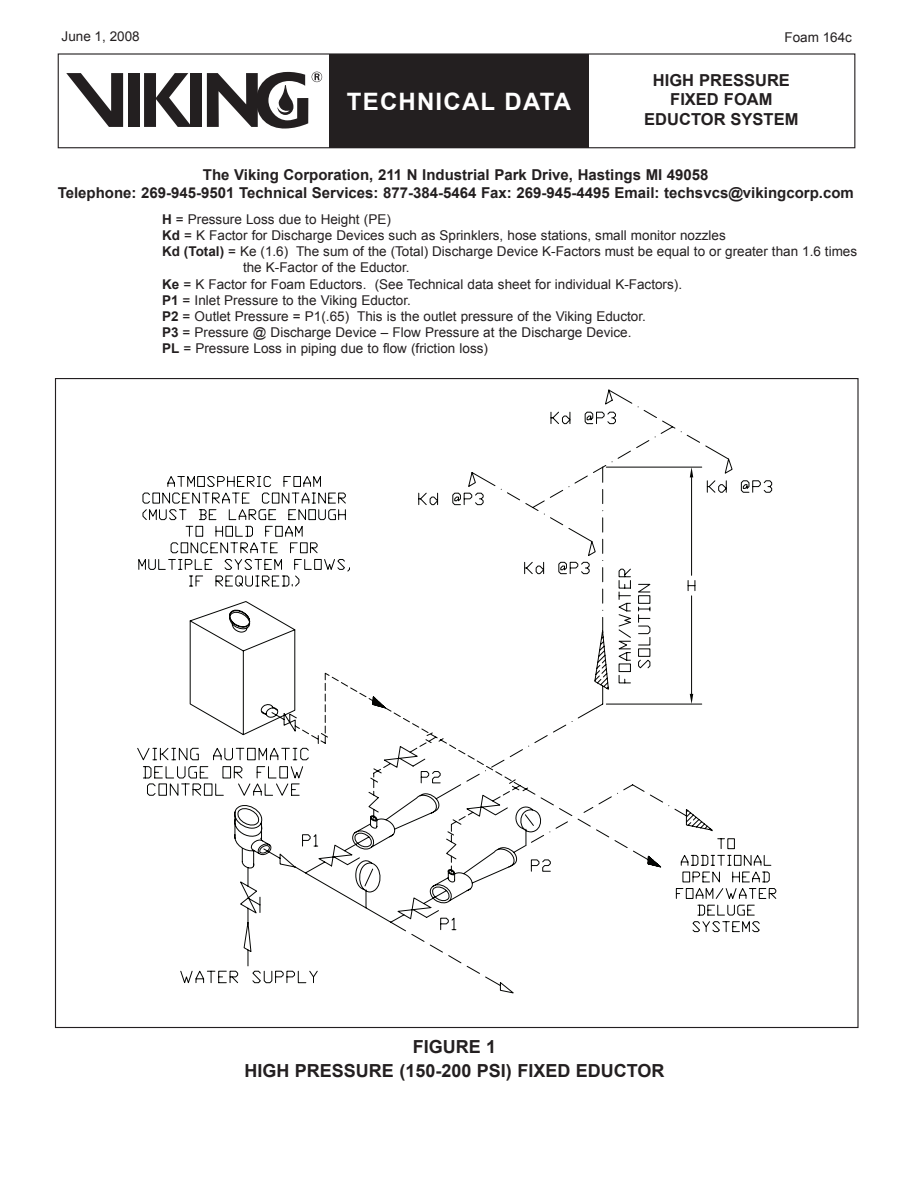
<style>
.page{position:relative;width:918px;height:1188px;background:#fff}
.page>*{position:absolute;margin:0;border:0;box-sizing:border-box;transform-origin:0 0}
.t1{font:700 24px "Arial";letter-spacing:.05em;color:#fff}
.t2{font:700 18px/24.9px "Arial";color:#231f20;text-align:center}
.t3{font:700 16.5px/19.5px "Arial";color:#231f20;text-align:center}
.t4{font:700 15px/18px "Arial";color:#231f20;text-align:center}
.t5{font:13.5px "Arial";color:#231f20}
.s1{font-weight:700}
</style>
<div class="page">
<div style="left:58px;top:53px;width:797px;height:95px;border:1px solid #231f20"></div>
<div style="left:329px;top:54px;width:259px;height:94px;background:#231f20"></div>
<div style="left:190px;top:73px;width:12px;height:54px;background:#231f20"></div>
<div style="left:128px;top:73px;width:12px;height:54px;background:#231f20"></div>
<svg style="left:144px;top:73px;width:46px;height:54px"></svg>
<svg style="left:66px;top:73px;width:57px;height:54px"></svg>
<svg style="left:207px;top:72px;width:115px;height:57px"></svg>
<svg style="left:180px;top:390px;width:592px;height:603px"></svg>
<svg style="left:137px;top:473px;width:515px;height:325px"></svg>
<svg style="left:195px;top:466px;width:508px;height:239px"></svg>
<svg style="left:690px;top:467px;width:3px;height:10px"></svg>
<svg style="left:676px;top:580px;width:100px;height:352px"></svg>
<p class="t5" style="left:62px;top:28px;width:80px">June 1, 2008</p>
<h1 class="t1" style="left:347px;top:85px;width:226px">TECHNICAL DATA</h1>
<p class="t5" style="left:784px;top:28px;width:69px">Foam 164c</p>
<p class="t3" style="left:644px;top:71px;width:156px">HIGH PRESSURE<br>FIXED FOAM<br>EDUCTOR SYSTEM</p>
<p class="t4" style="left:58px;top:166px;width:798px">The Viking Corporation, 211 N Industrial Park Drive, Hastings MI 49058<br>Telephone: 269-945-9501 Technical Services: 877-384-5464 Fax: 269-945-4495 Email: techsvcs@vikingcorp.com</p>
<p class="t5" style="left:162px;top:210px;width:230px"><span class="s1">H</span> = Pressure Loss due to Height (PE)</p>
<p class="t5" style="left:162px;top:227px;width:565px"><span class="s1">Kd</span> = K Factor for Discharge Devices such as Sprinklers, hose stations, small monitor nozzles</p>
<p class="t5" style="left:162px;top:243px;width:697px"><span class="s1">Kd (Total)</span> = Ke (1.6) The sum of the (Total) Discharge Device K-Factors must be equal to or greater than 1.6 times</p>
<p class="t5" style="left:243px;top:259px;width:168px">the K-Factor of the Eductor.</p>
<p class="t5" style="left:162px;top:275px;width:522px"><span class="s1">Ke</span> = K Factor for Foam Eductors. (See Technical data sheet for individual K-Factors).</p>
<p class="t5" style="left:162px;top:291px;width:250px"><span class="s1">P1</span> = Inlet Pressure to the Viking Eductor.</p>
<p class="t5" style="left:162px;top:308px;width:485px"><span class="s1">P2</span> = Outlet Pressure = P1(.65) This is the outlet pressure of the Viking Eductor.</p>
<p class="t5" style="left:162px;top:324px;width:471px"><span class="s1">P3</span> = Pressure @ Discharge Device – Flow Pressure at the Discharge Device.</p>
<p class="t5" style="left:162px;top:340px;width:328px"><span class="s1">PL</span> = Pressure Loss in piping due to flow (friction loss)</p>
<h2 class="t2" style="left:244px;top:1034px;width:422px">FIGURE 1<br>HIGH PRESSURE (150-200 PSI) FIXED EDUCTOR</h2>
</div>
